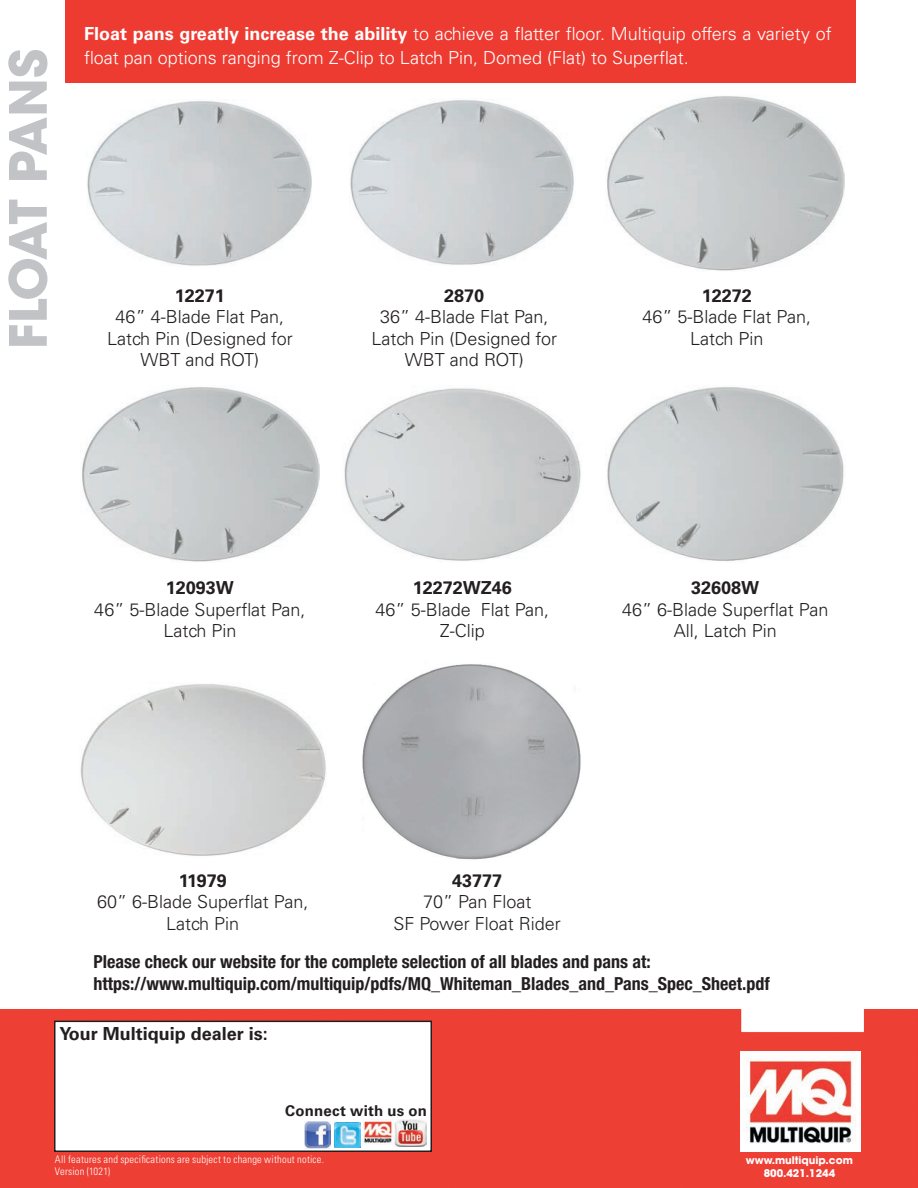
<style>
.page{position:relative;width:918px;height:1188px;background:#fff}
.page>*{position:absolute;margin:0;border:0;box-sizing:border-box;transform-origin:0 0}
.t1{font:700 51px "ITC Avant Garde Std";letter-spacing:-.04em;color:#c2c3c6}
.t2{font:300 18px/21.6px "Univers LT Std";color:#231f20;text-align:center}
.t3{font:300 18px/24px "Univers LT Std";color:#fff}
.t4{font:700 condensed 18px/22.5px "Helvetica Neue LT Std";color:#231f20}
.t5{font:700 18px "Univers LT Std";color:#231f20}
.t6{font:700 15px "Univers LT Std";letter-spacing:.015em;color:#231f20}
.t7{font:300 condensed 10.5px/12.1px "Univers LT Std";letter-spacing:.02em;color:#fff}
.t8{font:700 10.5px/12.6px "ITC Avant Garde Std";color:#fff;text-align:center}
.s1{font-weight:700}
</style>
<div class="page">
<div style="left:0;top:1010px;width:918px;height:178px;background:#ee3f35"></div>
<img style="left:741px;top:1051px;width:120px;height:101px">
<div style="left:55px;top:1021px;width:376px;height:130px;background:#fff"></div>
<div style="left:54px;top:1021px;width:378px;height:131px;border:2px solid #231f20"></div>
<img style="left:335px;top:1123px;width:26px;height:24px">
<img style="left:395px;top:1120px;width:31px;height:27px">
<img style="left:304px;top:1122px;width:27px;height:26px">
<img style="left:363px;top:1119px;width:30px;height:25px">
<img style="left:87px;top:101px;width:225px;height:165px">
<img style="left:350px;top:100px;width:224px;height:165px">
<img style="left:607px;top:96px;width:238px;height:175px">
<img style="left:82px;top:387px;width:237px;height:175px">
<img style="left:344px;top:388px;width:237px;height:173px">
<img style="left:607px;top:386px;width:237px;height:175px">
<img style="left:80px;top:684px;width:246px;height:172px">
<div style="left:65px;top:0;width:790px;height:82px;background:#ee3b32"></div>
<img style="left:362px;top:664px;width:219px;height:196px">
<h1 class="t1" style="left:-5px;top:349px;width:302px;rotate:-90deg">FLOAT PANS</h1>
<p class="t3" style="left:84px;top:22px;width:749px"><span class="s1">Float pans greatly increase the ability</span> to achieve a flatter floor. Multiquip offers a variety of float pan options ranging from Z-Clip to Latch Pin, Domed (Flat) to Superflat.</p>
<p class="t5" style="left:175px;top:285px;width:52px">12271</p>
<p class="t2" style="left:107px;top:306px;width:187px">46” 4-Blade Flat Pan,<br>Latch Pin (Designed for<br>WBT and ROT)</p>
<p class="t5" style="left:444px;top:285px;width:42px">2870</p>
<p class="t2" style="left:371px;top:306px;width:187px">36” 4-Blade Flat Pan,<br>Latch Pin (Designed for<br>WBT and ROT)</p>
<p class="t5" style="left:702px;top:285px;width:52px">12272</p>
<p class="t2" style="left:643px;top:306px;width:170px">46” 5-Blade Flat Pan,<br>Latch Pin</p>
<p class="t5" style="left:166px;top:577px;width:70px">12093W</p>
<p class="t2" style="left:94px;top:599px;width:213px">46” 5-Blade Superflat Pan,<br>Latch Pin</p>
<p class="t5" style="left:413px;top:577px;width:101px">12272WZ46</p>
<p class="t2" style="left:376px;top:599px;width:175px">46” 5-Blade Flat Pan,<br>Z-Clip</p>
<p class="t5" style="left:691px;top:577px;width:70px">32608W</p>
<p class="t2" style="left:622px;top:599px;width:208px">46” 6-Blade Superflat Pan<br>All, Latch Pin</p>
<p class="t5" style="left:179px;top:870px;width:49px">11979</p>
<p class="t2" style="left:97px;top:891px;width:213px">60” 6-Blade Superflat Pan,<br>Latch Pin</p>
<p class="t5" style="left:452px;top:870px;width:52px">43777</p>
<p class="t2" style="left:394px;top:891px;width:169px">70” Pan Float<br>SF Power Float Rider</p>
<p class="t4" style="left:94px;top:950px;width:678px">Please check our website for the complete selection of all blades and pans at: https://www.multiquip.com/multiquip/pdfs/MQ_Whiteman_Blades_and_Pans_Spec_Sheet.pdf</p>
<p class="t5" style="left:60px;top:1023px;width:210px">Your Multiquip dealer is:</p>
<p class="t6" style="left:285px;top:1102px;width:143px">Connect with us on</p>
<p class="t7" style="left:55px;top:1153px;width:271px">All features and specifications are subject to change without notice.<br>Version (1021)</p>
<p class="t8" style="left:746px;top:1154px;width:108px">www.multiquip.com<br>800.421.1244</p>
</div>
